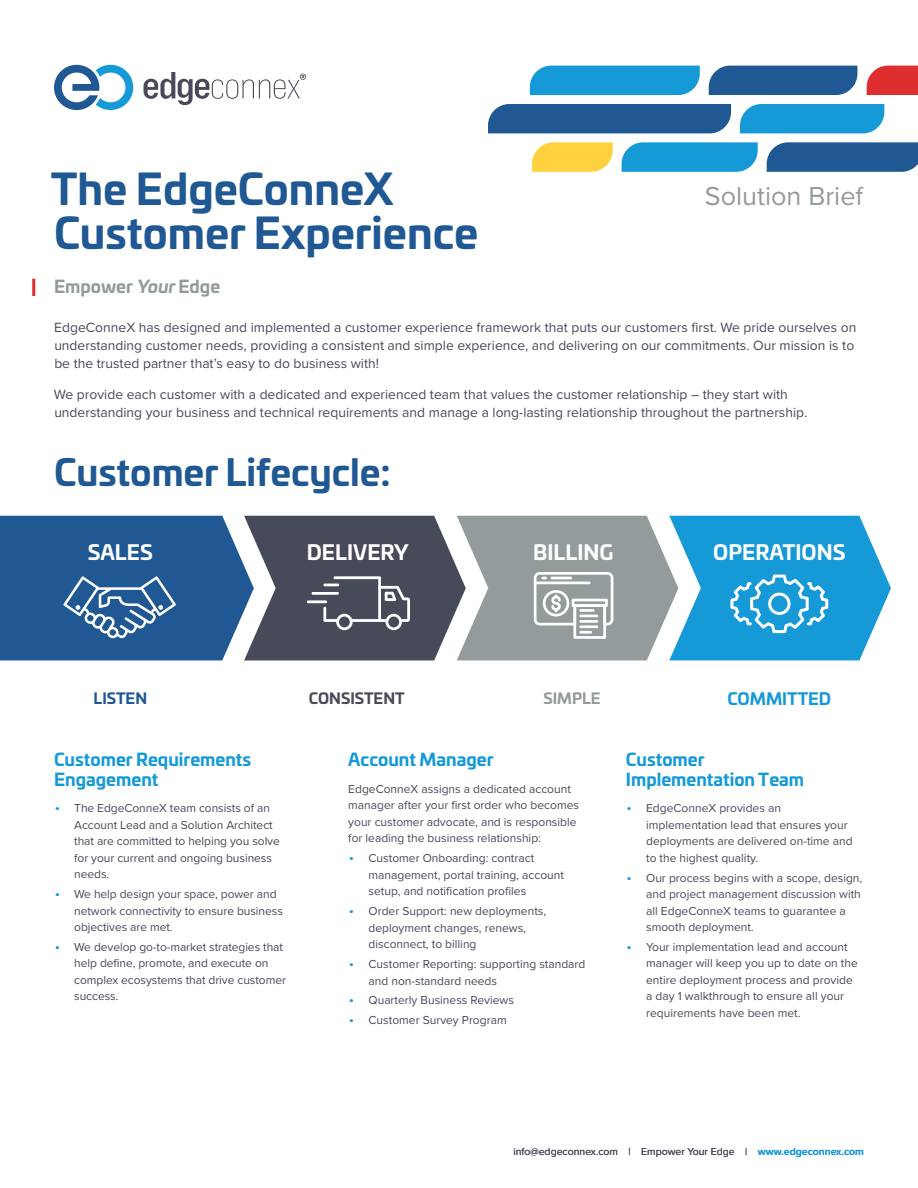
<style>
.page{position:relative;width:918px;height:1188px;background:#fff}
.page>*{position:absolute;margin:0;border:0;box-sizing:border-box;transform-origin:0 0}
.Data_Sheet_Header{font:700 42px/43.5px "Univia Pro";color:#1f5892}
.Data_Sheet_Header-2{font:700 36px "Univia Pro";color:#1f5892}
.Body_Copy{font:27px "Proxima Nova";color:#939b9c}
.Section_Header{font:700 20.4px "Univia Pro";color:#fff}
.Section_Header-2{font:700 17.25px/19.5px "Univia Pro";color:#1599d7}
.Callout{font:700 17.25px "Univia Pro";color:#939b9c}
.Section_Header-3{font:700 16.5px "Univia Pro";color:#1599d7}
.Section_Header-4{font:700 15px "Univia Pro";color:#474a59}
.Section_Header-5{font:700 15px "Univia Pro";color:#1f5892}
.Section_Header-6{font:700 15px "Univia Pro";color:#939b9c}
.Body_Copy-2{font:13.8px/18px "Proxima Nova";color:#474a59}
.Small_Bullets{font:12px/16.5px "Proxima Nova";color:#474a59}
.Small_Copy{font:10.5px "Proxima Nova";color:#474a59}
.s1{font-family:"Univia Pro";color:#1599d7}
.s2{font-weight:600;color:#1599d7}
</style>
<div class="page">
<hr style="left:32px;top:279px;width:3px;height:17px;background:#df2e2f">
<svg style="left:54px;top:65px;width:79px;height:45px"></svg>
<svg style="left:144px;top:72px;width:162px;height:33px"></svg>
<div style="left:709px;top:66px;width:148px;height:29px;background:#1f5892"></div>
<svg style="left:867px;top:66px;width:51px;height:29px"></svg>
<div style="left:530px;top:66px;width:170px;height:29px;background:#1599d7"></div>
<div style="left:488px;top:104px;width:243px;height:29px;background:#1f5892"></div>
<div style="left:740px;top:104px;width:144px;height:29px;background:#1599d7"></div>
<svg style="left:622px;top:142px;width:136px;height:30px;background:#249fd9"></svg>
<svg style="left:767px;top:142px;width:151px;height:30px;background:#295f97"></svg>
<svg style="left:532px;top:142px;width:81px;height:30px;background:#ffd553"></svg>
<svg style="left:0;top:516px;width:891px;height:144px;background:#5b86a5"></svg>
<p class="Data_Sheet_Header" style="left:51px;top:164px;width:429px">The EdgeConneX<br>Customer Experience</p>
<p class="Callout" style="left:54px;top:272px;width:168px">Empower Your Edge</p>
<p class="Body_Copy" style="left:705px;top:176px;width:160px">Solution Brief</p>
<p class="Body_Copy-2" style="left:54px;top:318px;width:804px">EdgeConneX has designed and implemented a customer experience framework that puts our customers first. We pride ourselves on understanding customer needs, providing a consistent and simple experience, and delivering on our commitments. Our mission is to be the trusted partner that’s easy to do business with!</p>
<p class="Body_Copy-2" style="left:54px;top:385px;width:755px">We provide each customer with a dedicated and experienced team that values the customer relationship – they start with understanding your business and technical requirements and manage a long-lasting relationship throughout the partnership.</p>
<p class="Data_Sheet_Header-2" style="left:54px;top:444px;width:338px">Customer Lifecycle:</p>
<p class="Section_Header" style="left:88px;top:536px;width:66px">SALES</p>
<p class="Section_Header" style="left:307px;top:536px;width:104px">DELIVERY</p>
<p class="Section_Header" style="left:533px;top:536px;width:82px">BILLING</p>
<p class="Section_Header" style="left:713px;top:536px;width:134px">OPERATIONS</p>
<p class="Section_Header-5" style="left:94px;top:687px;width:55px">LISTEN</p>
<p class="Section_Header-4" style="left:309px;top:687px;width:97px">CONSISTENT</p>
<p class="Section_Header-6" style="left:543px;top:687px;width:59px">SIMPLE</p>
<p class="Section_Header-3" style="left:728px;top:686px;width:105px">COMMITTED</p>
<p class="Section_Header-2" style="left:54px;top:749px;width:199px">Customer Requirements<br>Engagement</p>
<p class="Small_Bullets" style="left:74px;top:799px;width:207px;text-indent:-20px"><span class="s1">•</span> The EdgeConneX team consists of an<br>Account Lead and a Solution Architect that are committed to helping you solve for your current and ongoing business needs.</p>
<p class="Small_Bullets" style="left:74px;top:885px;width:210px;text-indent:-20px"><span class="s1">•</span> We help design your space, power and network connectivity to ensure business objectives are met.</p>
<p class="Small_Bullets" style="left:74px;top:938px;width:213px;text-indent:-20px"><span class="s1">•</span> We develop go-to-market strategies that help define, promote, and execute on complex ecosystems that drive customer success.</p>
<p class="Section_Header-2" style="left:348px;top:749px;width:147px">Account Manager</p>
<p class="Small_Bullets" style="left:348px;top:780px;width:232px">EdgeConneX assigns a dedicated account manager after your first order who becomes your customer advocate, and is responsible for leading the business relationship:</p>
<p class="Small_Bullets" style="left:369px;top:850px;width:197px;text-indent:-20px"><span class="s1">•</span> Customer Onboarding: contract management, portal training, account setup, and notification profiles</p>
<p class="Small_Bullets" style="left:369px;top:902px;width:179px;text-indent:-20px"><span class="s1">•</span> Order Support: new deployments, deployment changes, renews, disconnect, to billing</p>
<p class="Small_Bullets" style="left:369px;top:955px;width:218px;text-indent:-20px"><span class="s1">•</span> Customer Reporting: supporting standard and non-standard needs</p>
<p class="Small_Bullets" style="left:348px;top:992px;width:167px"><span class="s1">•</span> Quarterly Business Reviews</p>
<p class="Small_Bullets" style="left:348px;top:1012px;width:160px"><span class="s1">•</span> Customer Survey Program</p>
<p class="Section_Header-2" style="left:626px;top:749px;width:180px">Customer<br>Implementation Team</p>
<p class="Small_Bullets" style="left:646px;top:799px;width:208px;text-indent:-20px"><span class="s1">•</span> EdgeConneX provides an implementation lead that ensures your deployments are delivered on-time and to the highest quality.</p>
<p class="Small_Bullets" style="left:646px;top:869px;width:218px;text-indent:-20px"><span class="s1">•</span> Our process begins with a scope, design, and project management discussion with all EdgeConneX teams to guarantee a smooth deployment.</p>
<p class="Small_Bullets" style="left:646px;top:938px;width:213px;text-indent:-20px"><span class="s1">•</span> Your implementation lead and account manager will keep you up to date on the entire deployment process and provide a day 1 walkthrough to ensure all your requirements have been met.</p>
<p class="Small_Copy" style="left:513px;top:1143px;width:352px">info@edgeconnex.com | Empower Your Edge | <span class="s2">www.edgeconnex.com</span></p>
</div>
